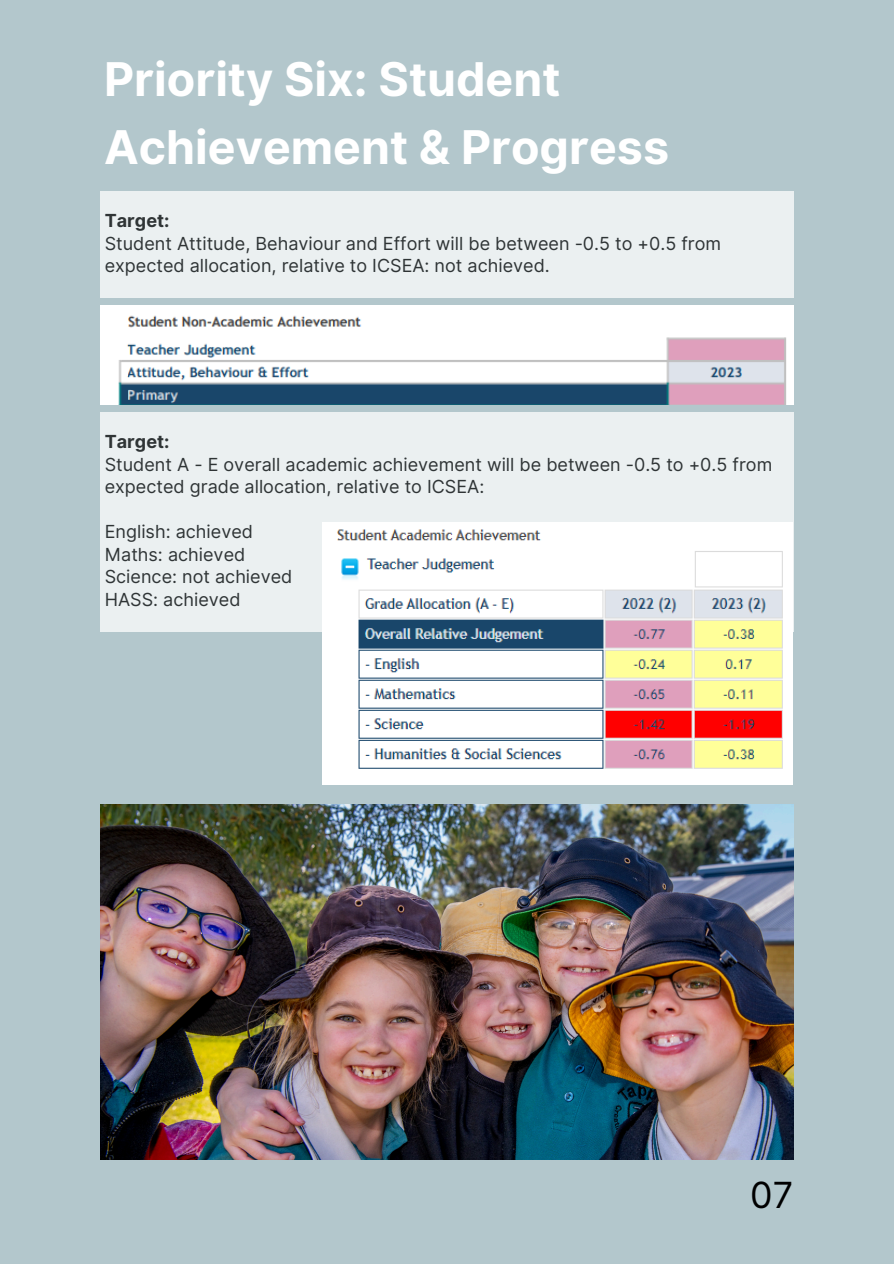
<style>
.page{position:relative;width:894px;height:1264px;background:#fff}
.page>*{position:absolute;margin:0;border:0;box-sizing:border-box;transform-origin:0 0}
.t1{font:700 46.5px/68.7px "Inter";color:#fff}
.t2{font:36px "Inter";color:#000}
.t3{font:18px/22.5px "Inter";color:#000}
.t4{font:700 18px "Inter";color:#000}
</style>
<div class="page">
<div style="left:0;top:0;width:893px;height:1263px;background:#b3c7cc"></div>
<img style="left:100px;top:305px;width:693px;height:99px">
<div style="left:100px;top:191px;width:693px;height:107px;background:#ebf0f1"></div>
<div style="left:100px;top:412px;width:693px;height:219px;background:#ebf0f1"></div>
<img style="left:322px;top:522px;width:470px;height:262px">
<img style="left:100px;top:804px;width:693px;height:355px">
<p class="t1" style="left:104px;top:44px;width:566px">Priority Six: Student<br>Achievement &amp; Progress</p>
<p class="t4" style="left:105px;top:210px;width:66px">Target:</p>
<p class="t3" style="left:105px;top:232px;width:617px">Student Attitude, Behaviour and Effort will be between -0.5 to +0.5 from expected allocation, relative to ICSEA: not achieved.</p>
<p class="t4" style="left:105px;top:431px;width:66px">Target:</p>
<p class="t3" style="left:105px;top:453px;width:668px">Student A - E overall academic achievement will be between -0.5 to +0.5 from expected grade allocation, relative to ICSEA:</p>
<p class="t3" style="left:105px;top:520px;width:189px">English: achieved<br>Maths: achieved<br>Science: not achieved<br>HASS: achieved</p>
<p class="t2" style="left:750px;top:1172px;width:45px">07</p>
</div>
